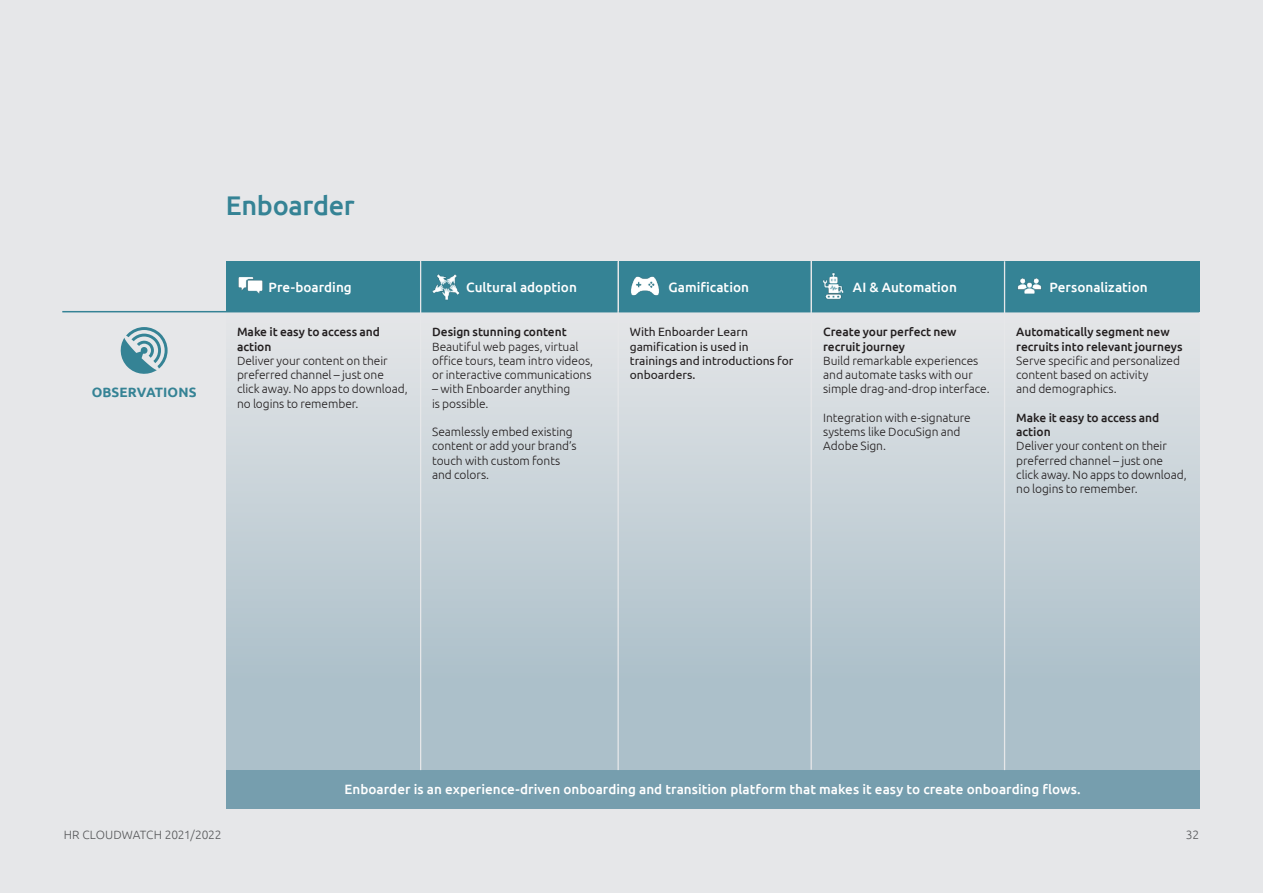
<style>
.page{position:relative;width:1263px;height:893px;background:#e6e7e9}
.page>*{position:absolute;margin:0;border:0;box-sizing:border-box;transform-origin:0 0}
.sidebar-title{font:500 27px "Ubuntu";letter-spacing:-.015em;color:#358395}
.sidebar-title-2{font:500 13.5px "Ubuntu";color:#fff}
.text{font:700 13.5px "Ubuntu";letter-spacing:.005em;color:#358395}
.text-2{font:300 12px/14.2px "Ubuntu";letter-spacing:-.005em;color:#231f20}
.text-3{font:500 12px/14.2px "Ubuntu";letter-spacing:-.005em;color:#231f20}
.text-4{font:12px/14.2px "Ubuntu";color:#231f20}
.title_1{font:300 12px "Ubuntu";letter-spacing:-.015em;color:#57585a}
</style>
<div class="page">
<div style="left:226px;top:312px;width:973px;height:496px;background:linear-gradient(to bottom,#e3e5e7,#9eb7c2)"></div>
<svg style="left:120px;top:327px;width:48px;height:47px"></svg>
<hr style="left:62px;top:311px;width:1137px;height:1px;background:#358395">
<div style="left:226px;top:261px;width:194px;height:51px;background:#358395"></div>
<div style="left:1004px;top:261px;width:195px;height:51px;background:#358395"></div>
<div style="left:812px;top:261px;width:192px;height:51px;background:#358395"></div>
<div style="left:421px;top:261px;width:196px;height:51px;background:#358395"></div>
<div style="left:619px;top:261px;width:191px;height:51px;background:#358395"></div>
<div style="left:226px;top:770px;width:973px;height:38px;background:#769eae"></div>
<hr style="left:420px;top:261px;width:1px;height:509px;background:#e6e7e9">
<hr style="left:810px;top:261px;width:2px;height:509px;background:#e6e7e9">
<hr style="left:617px;top:261px;width:2px;height:509px;background:#e6e7e9">
<hr style="left:1004px;top:261px;width:1px;height:509px;background:#e6e7e9">
<img style="left:238px;top:277px;width:25px;height:17px">
<img style="left:823px;top:272px;width:21px;height:28px">
<img style="left:1017px;top:278px;width:25px;height:16px">
<img style="left:432px;top:274px;width:28px;height:26px">
<img style="left:631px;top:276px;width:28px;height:20px">
<p class="sidebar-title" style="left:226px;top:188px;width:130px">Enboarder</p>
<p class="text" style="left:92px;top:384px;width:106px">OBSERVATIONS</p>
<p class="sidebar-title-2" style="left:269px;top:279px;width:85px">Pre-boarding</p>
<p class="sidebar-title-2" style="left:466px;top:279px;width:112px">Cultural adoption</p>
<p class="sidebar-title-2" style="left:668px;top:279px;width:82px">Gamification</p>
<p class="sidebar-title-2" style="left:853px;top:279px;width:106px">AI &amp; Automation</p>
<p class="sidebar-title-2" style="left:1049px;top:279px;width:100px">Personalization</p>
<p class="text-3" style="left:237px;top:325px;width:145px">Make it easy to access and action</p>
<p class="text-2" style="left:237px;top:353px;width:172px">Deliver your content on their preferred channel – just one click away. No apps to download, no logins to remember.</p>
<p class="text-3" style="left:432px;top:325px;width:136px">Design stunning content</p>
<p class="text-2" style="left:432px;top:339px;width:163px">Beautiful web pages, virtual office tours, team intro videos, or interactive communications</p>
<p class="text-2" style="left:432px;top:382px;width:140px">– with Enboarder anything is possible.</p>
<p class="text-2" style="left:432px;top:424px;width:146px">Seamlessly embed existing content or add your brand’s touch with custom fonts and colors.</p>
<p class="text-4" style="left:630px;top:325px;width:165px">With Enboarder Learn gamification is used in trainings and introductions for onboarders.</p>
<p class="text-3" style="left:823px;top:325px;width:135px">Create your perfect new recruit journey</p>
<p class="text-2" style="left:823px;top:353px;width:168px">Build remarkable experiences and automate tasks with our simple drag-and-drop interface.</p>
<p class="text-2" style="left:823px;top:410px;width:149px">Integration with e-signature systems like DocuSign and<br>Adobe Sign.</p>
<p class="text-3" style="left:1016px;top:325px;width:168px">Automatically segment new recruits into relevant journeys</p>
<p class="text-2" style="left:1016px;top:353px;width:165px">Serve specific and personalized content based on activity<br>and demographics.</p>
<p class="text-3" style="left:1016px;top:410px;width:145px">Make it easy to access and action</p>
<p class="text-2" style="left:1016px;top:439px;width:172px">Deliver your content on their preferred channel – just one click away. No apps to download, no logins to remember.</p>
<p class="sidebar-title-2" style="left:344px;top:781px;width:738px">Enboarder is an experience-driven onboarding and transition platform that makes it easy to create onboarding flows.</p>
<p class="title_1" style="left:64px;top:827px;width:159px">HR CLOUDWATCH 2021/2022</p>
<p class="title_1" style="left:1186px;top:827px;width:15px">32</p>
</div>
